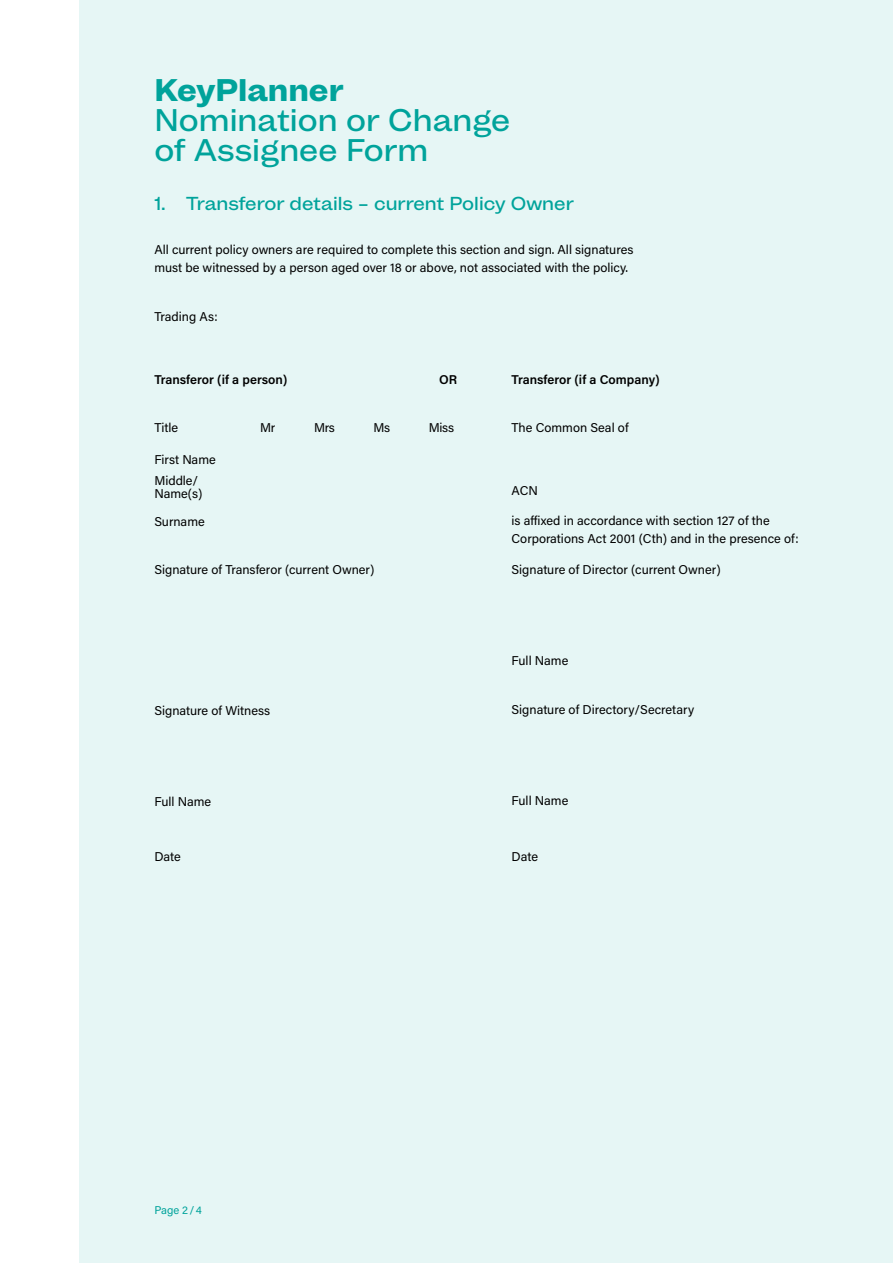
<style>
.page{position:relative;width:893px;height:1263px;background:#fff}
.page>*{position:absolute;margin:0;border:0;box-sizing:border-box;transform-origin:0 0}
.t1{font:500 30px/30px "Mint Grotesk V1.1";color:#00a39b}
.t2{font:800 30px "Mint Grotesk V1.1";color:#00a39b}
.t3{font:500 18px "Mint Grotesk V1.1";color:#00a39b}
.t4{font:12.75px/17.9px "Acumin Pro";color:#000}
.t5{font:600 12.75px "Acumin Pro";color:#000}
.t6{font:11.25px "Acumin Pro";color:#00a39b}
</style>
<div class="page">
<div style="left:79px;top:0;width:814px;height:1263px;background:#e6f6f5"></div>
<h1 class="t2" style="left:154px;top:71px;width:191px">KeyPlanner</h1>
<h1 class="t1" style="left:154px;top:105px;width:357px">Nomination or Change of Assignee Form</h1>
<h2 class="t3" style="left:154px;top:192px;width:421px">1. Transferor details – current Policy Owner</h2>
<p class="t4" style="left:154px;top:240px;width:481px">All current policy owners are required to complete this section and sign. All signatures must be witnessed by a person aged over 18 or above, not associated with the policy.</p>
<p class="t4" style="left:154px;top:307px;width:65px">Trading As:</p>
<p class="t5" style="left:154px;top:371px;width:134px">Transferor (if a person)</p>
<p class="t5" style="left:439px;top:371px;width:20px">OR</p>
<p class="t4" style="left:154px;top:419px;width:25px">Title</p>
<p class="t4" style="left:260px;top:419px;width:17px">Mr</p>
<p class="t4" style="left:314px;top:419px;width:22px">Mrs</p>
<p class="t4" style="left:374px;top:419px;width:18px">Ms</p>
<p class="t4" style="left:429px;top:419px;width:27px">Miss</p>
<p class="t4" style="left:154px;top:448px;width:63px;line-height:21.3px">First Name<br>Middle/</p>
<p class="t4" style="left:154px;top:479px;width:52px;line-height:27.5px">Name(s)<br>Surname</p>
<p class="t4" style="left:154px;top:560px;width:222px">Signature of Transferor (current Owner)</p>
<p class="t5" style="left:512px;top:371px;width:150px">Transferor (if a Company)</p>
<p class="t4" style="left:512px;top:418px;width:119px">The Common Seal of</p>
<p class="t4" style="left:512px;top:481px;width:28px">ACN</p>
<p class="t4" style="left:512px;top:511px;width:289px">is affixed in accordance with section 127 of the<br>Corporations Act 2001 (Cth) and in the presence of:</p>
<p class="t4" style="left:512px;top:560px;width:211px">Signature of Director (current Owner)</p>
<p class="t4" style="left:154px;top:701px;width:117px">Signature of Witness</p>
<p class="t4" style="left:512px;top:651px;width:58px">Full Name</p>
<p class="t4" style="left:512px;top:700px;width:184px">Signature of Directory/Secretary</p>
<p class="t4" style="left:154px;top:792px;width:58px">Full Name</p>
<p class="t4" style="left:512px;top:791px;width:58px">Full Name</p>
<p class="t4" style="left:154px;top:847px;width:28px">Date</p>
<p class="t4" style="left:512px;top:847px;width:28px">Date</p>
<p class="t6" style="left:154px;top:1202px;width:49px">Page 2/4</p>
</div>
